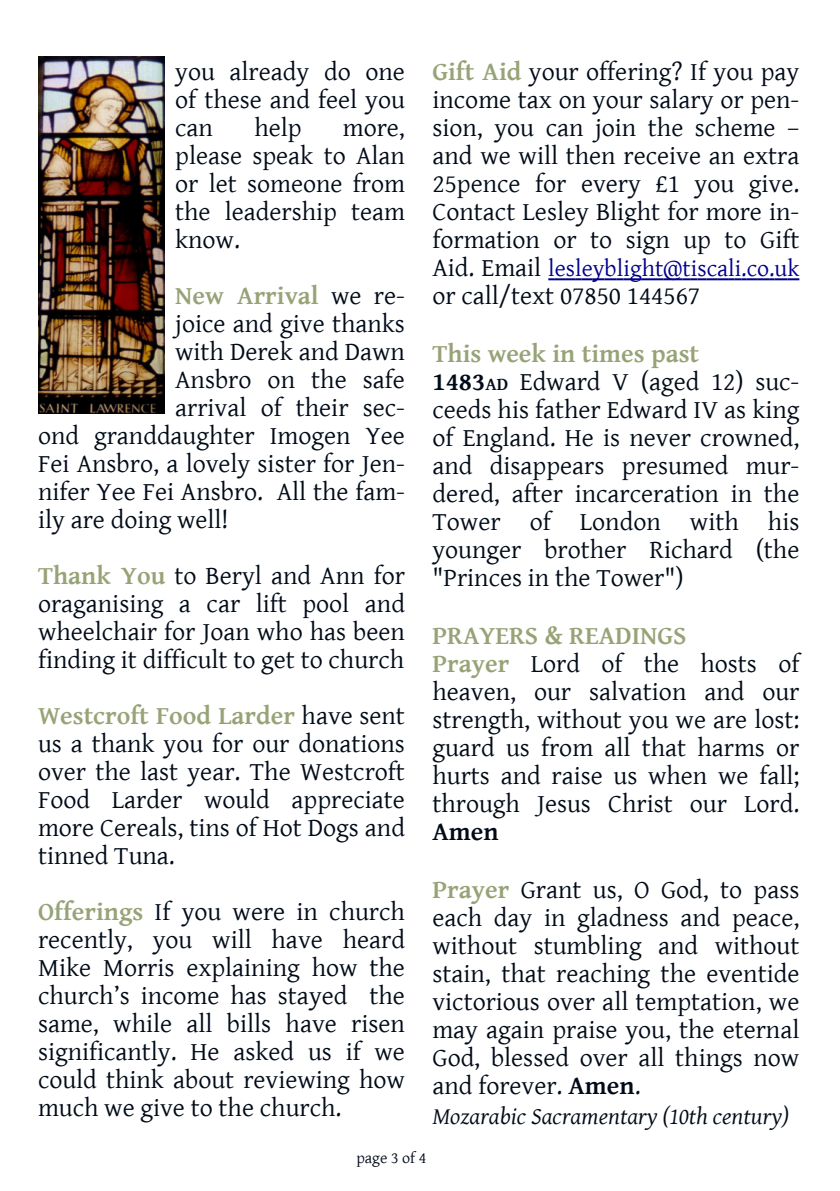
<style>
.page{position:relative;width:840px;height:1191px;background:#fff}
.page>*{position:absolute;margin:0;border:0;box-sizing:border-box;transform-origin:0 0}
.t1{font:26px/28px "Gentium Basic";color:#000b18;text-align:justify}
.t2{font:700 26px "Gentium Basic";color:#97a377}
.t3{font:700 26px "Gentium Basic";color:#000b18}
.t4{font:24px "Gentium Basic";color:#00008b}
.t5{font:italic 24px "Gentium Basic";color:#000b18}
.t6{font:16px "Gentium Basic";color:#000b18}
.s1{font-weight:700;color:#97a377}
.s2{font-size:26px;color:#000b18}
.s3{font-weight:700}
.s4{font-weight:700;font-size:18px}
.s5{font-weight:400;color:#000b18}
</style>
<div class="page">
<svg style="left:548px;top:278px;width:114px;height:2px"></svg>
<hr style="left:662px;top:278px;width:20px;height:2px;background:#00008b">
<svg style="left:682px;top:278px;width:116px;height:2px"></svg>
<img style="left:38px;top:56px;width:126px;height:358px">
<p class="t1" style="left:175px;top:58px;width:231px">you already do one of these and feel you can</p>
<p class="t1" style="left:432px;top:58px;width:368px"><span class="s1">Gift Aid</span> your offering? If you pay income tax on your salary or pen&shy;sion, you can join the scheme – and we will then receive an extra 25pence for every £1 you give.<br>Contact Lesley Blight for more in&shy;formation or to sign up to Gift</p>
<p class="t4" style="left:432px;top:255px;width:368px"><span class="s2">Aid. Email</span> lesleyblight@tiscali.co.uk</p>
<p class="t1" style="left:432px;top:282px;width:269px">or call/text 07850 144567</p>
<p class="t1" style="left:432px;top:340px;width:368px;text-align:left"><span class="s1">This week in times past<br></span><span class="s3">1483</span><span class="s4">AD</span> Edward V (aged 12) suc&shy;ceeds his father Edward IV as king of England. He is never crowned, and disappears presumed mur&shy;dered, after incarceration in the<br>Tower of London with his younger brother Richard (the "Princes in the Tower")</p>
<p class="t1" style="left:432px;top:622px;width:368px;text-align:left"><span class="s1">PRAYERS &amp; READINGS<br>Prayer</span> Lord of the hosts of heaven, our salvation and our strength, without you we are lost: guard us from all that harms or hurts and raise us when we fall; through Jesus Christ our Lord.</p>
<p class="t3" style="left:432px;top:817px;width:68px">Amen</p>
<p class="t1" style="left:432px;top:876px;width:368px"><span class="s1">Prayer</span> Grant us, O God, to pass each day in gladness and peace, without stumbling and without stain, that reaching the eventide victorious over all temptation, we may again praise you, the eternal God, blessed over all things now and forever. <span class="s3">Amen</span>.</p>
<p class="t5" style="left:432px;top:1103px;width:358px">Mozarabic Sacramentary (10th century)</p>
<p class="t1" style="left:254px;top:114px;width:49px">help</p>
<p class="t1" style="left:175px;top:114px;width:231px;text-indent:168px">more, please speak to Alan or let someone from the leadership team know.</p>
<p class="t2" style="left:175px;top:281px;width:231px">New Arrival <span class="s5">we re-</span></p>
<p class="t1" style="left:175px;top:310px;width:231px">joice and give thanks</p>
<p class="t1" style="left:175px;top:338px;width:231px">with Derek and Dawn</p>
<p class="t1" style="left:175px;top:366px;width:231px">Ansbro on the safe</p>
<p class="t1" style="left:175px;top:394px;width:231px">arrival of their sec-</p>
<p class="t1" style="left:38px;top:422px;width:368px">ond granddaughter Imogen Yee</p>
<p class="t1" style="left:38px;top:450px;width:368px">Fei Ansbro, a lovely sister for Jen-</p>
<p class="t1" style="left:38px;top:478px;width:368px">nifer Yee Fei Ansbro. All the fam-</p>
<p class="t1" style="left:38px;top:506px;width:192px">ily are doing well!</p>
<p class="t1" style="left:38px;top:562px;width:368px"><span class="s1">Thank You</span> to Beryl and Ann for oraganising a car lift pool and wheelchair for Joan who has been finding it difficult to get to church</p>
<p class="t1" style="left:38px;top:702px;width:368px"><span class="s1">Westcroft Food Larder</span> have sent us a thank you for our donations over the last year. The Westcroft Food Larder would appreciate more Cereals, tins of Hot Dogs and tinned Tuna.</p>
<p class="t1" style="left:38px;top:898px;width:368px"><span class="s1">Offerings</span> If you were in church recently, you will have heard Mike Morris explaining how the church’s income has stayed the same, while all bills have risen significantly. He asked us if we could think about reviewing how much we give to the church.</p>
<p class="t6" style="left:356px;top:1148px;width:71px">page 3 of 4</p>
</div>
